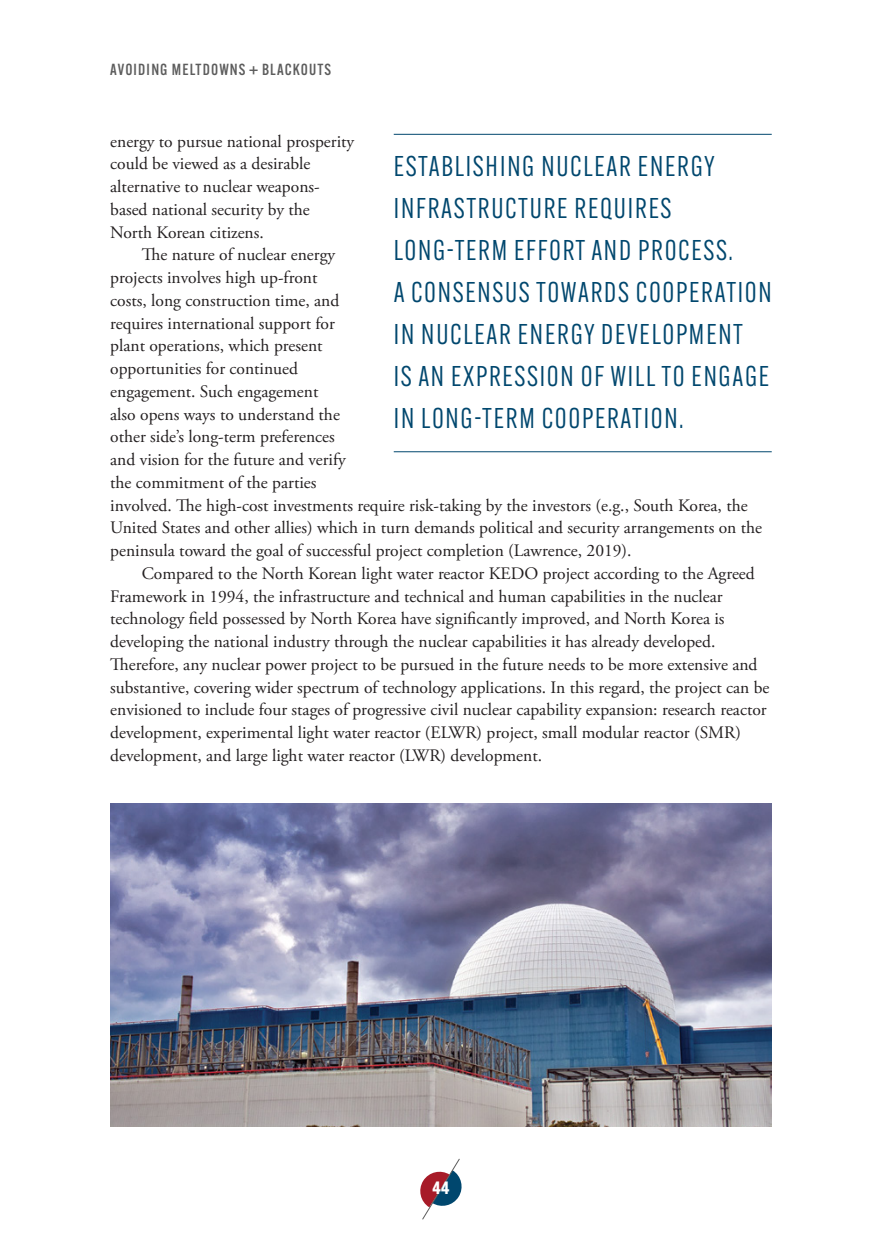
<style>
.page{position:relative;width:882px;height:1260px;background:#fff}
.page>*{position:absolute;margin:0;border:0;box-sizing:border-box;transform-origin:0 0}
.t1{font:28px/42px "Alternate Gothic ATF";letter-spacing:.06em;color:#00476e}
.t2{font:17.5px/22.8px "Adobe Garamond Pro";color:#231f20}
.t3{font:700 17.5px "Alternate Gothic ATF";color:#fff}
.t4{font:500 15.75px "Alternate Gothic ATF";letter-spacing:.07em;color:#5c5c5c}
</style>
<div class="page">
<svg style="left:420px;top:1158px;width:42px;height:62px"></svg>
<hr style="left:394px;top:134px;width:378px;height:1px;background:#00476e">
<hr style="left:394px;top:451px;width:378px;height:1px;background:#00476e">
<img style="left:110px;top:803px;width:662px;height:323px">
<p class="t4" style="left:110px;top:59px;width:222px">AVOIDING MELTDOWNS + BLACKOUTS</p>
<p class="t2" style="left:110px;top:130px;width:245px">energy to pursue national prosperity could be viewed as a desirable alternative to nuclear weapons&shy;based national security by the<br>North Korean citizens.</p>
<p class="t2" style="left:110px;top:244px;width:653px;text-indent:31px">The nature of nuclear energy<br>projects involves high up-front<br>costs, long construction time, and<br>requires international support for<br>plant operations, which present<br>opportunities for continued<br>engagement. Such engagement<br>also opens ways to understand the<br>other side’s long-term preferences<br>and vision for the future and verify<br>the commitment of the parties<br>involved. The high-cost investments require risk-taking by the investors (e.g., South Korea, the United States and other allies) which in turn demands political and security arrangements on the peninsula toward the goal of successful project completion (Lawrence, 2019).</p>
<p class="t2" style="left:110px;top:563px;width:661px;text-indent:31px">Compared to the North Korean light water reactor KEDO project according to the Agreed Framework in 1994, the infrastructure and technical and human capabilities in the nuclear technology field possessed by North Korea have significantly improved, and North Korea is developing the national industry through the nuclear capabilities it has already developed.<br>Therefore, any nuclear power project to be pursued in the future needs to be more extensive and substantive, covering wider spectrum of technology applications. In this regard, the project can be envisioned to include four stages of progressive civil nuclear capability expansion: research reactor development, experimental light water reactor (ELWR) project, small modular reactor (SMR) development, and large light water reactor (LWR) development.</p>
<h1 class="t1" style="left:394px;top:145px;width:380px">ESTABLISHING NUCLEAR ENERGY<br>INFRASTRUCTURE REQUIRES<br>LONG-TERM EFFORT AND PROCESS.<br>A CONSENSUS TOWARDS COOPERATION<br>IN NUCLEAR ENERGY DEVELOPMENT<br>IS AN EXPRESSION OF WILL TO ENGAGE<br>IN LONG-TERM COOPERATION.</h1>
<p class="t3" style="left:433px;top:1177px;width:18px">44</p>
</div>
